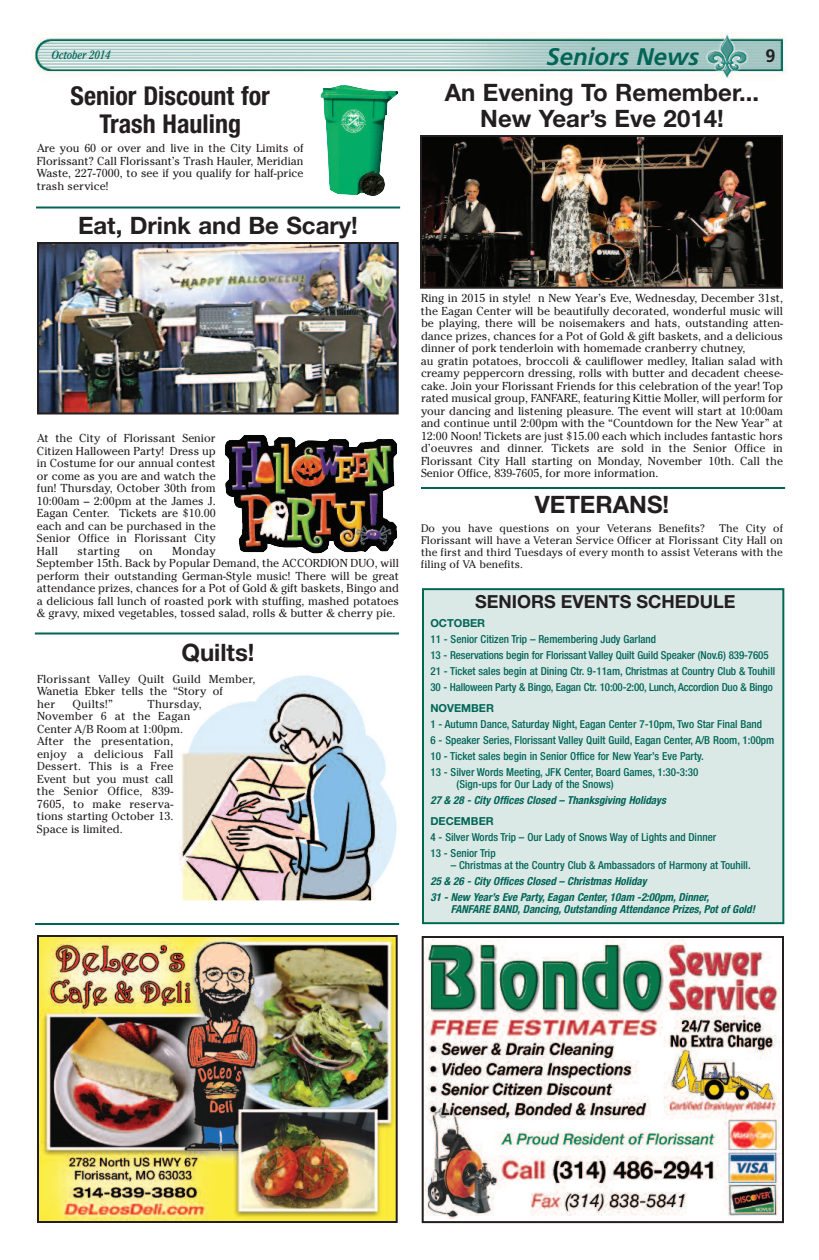
<style>
.page{position:relative;width:819px;height:1260px;background:#fff}
.page>*{position:absolute;margin:0;border:0;box-sizing:border-box;transform-origin:0 0}
.t1{font:700 condensed 26px/28px "Helvetica Neue";color:#231f20;text-align:center}
.t2{font:700 24px/26px "Helvetica Neue";color:#231f20;text-align:center}
.t3{font:italic 700 24px "Frutiger LT Std";color:#006557}
.t4{font:700 18px "Helvetica Neue";color:#231f20}
.t5{font:700 18px "Frutiger LT Std";color:#231f20}
.t6{font:italic condensed 12px "Cheltenham";color:#006557}
.t7{font:11.5px/12.5px "Cheltenham";color:#231f20;text-align:justify}
.t8{font:11.5px/12.5px "Cheltenham";letter-spacing:.02em;color:#231f20}
.t9{font:500 condensed 11px/16px "Helvetica Neue";color:#006557}
.t10{font:italic 700 condensed 11px/16px "Helvetica Neue";color:#006557}
.t11{font:11px/12px "Cheltenham";letter-spacing:.01em;color:#231f20;text-align:justify}
.t12{font:700 11px "Helvetica Neue";color:#006557}
</style>
<div class="page">
<div style="left:424px;top:590px;width:358px;height:332px;background:#dbe9e6"></div>
<div style="left:422px;top:588px;width:362px;height:336px;border:2px solid #006954"></div>
<img style="left:32px;top:33px;width:755px;height:47px">
<img style="left:425px;top:940px;width:356px;height:279px">
<div style="left:422px;top:936px;width:362px;height:287px;border:2px solid #231f20"></div>
<img style="left:40px;top:938px;width:355px;height:282px">
<div style="left:37px;top:935px;width:361px;height:288px;border:2px solid #231f20"></div>
<img style="left:40px;top:245px;width:356px;height:166px">
<div style="left:37px;top:242px;width:362px;height:172px;border:2px solid #231f20"></div>
<img style="left:423px;top:138px;width:357px;height:148px">
<div style="left:420px;top:135px;width:363px;height:154px;border:2px solid #231f20"></div>
<img style="left:320px;top:85px;width:79px;height:111px">
<img style="left:225px;top:434px;width:173px;height:120px">
<img style="left:179px;top:675px;width:218px;height:226px">
<hr style="left:36px;top:206px;width:364px;height:2px;background:#006557">
<hr style="left:35px;top:632px;width:364px;height:2px;background:#006557">
<hr style="left:35px;top:923px;width:364px;height:2px;background:#006557">
<hr style="left:421px;top:487px;width:364px;height:2px;background:#006557">
<p class="t6" style="left:52px;top:51px;width:60px">October 2014</p>
<h2 class="t3" style="left:547px;top:46px;width:154px">Seniors News</h2>
<h3 class="t5" style="left:766px;top:48px;width:12px">9</h3>
<h1 class="t1" style="left:71px;top:84px;width:201px">Senior Discount for<br>Trash Hauling</h1>
<p class="t7" style="left:37px;top:142px;width:268px">Are you 60 or over and live in the City Limits of Florissant? Call Florissant’s Trash Hauler, Meridian Waste, 227-7000, to see if you qualify for half-price trash service!</p>
<h2 class="t2" style="left:78px;top:214px;width:281px">Eat, Drink and Be Scary!</h2>
<p class="t7" style="left:37px;top:432px;width:180px">At the City of Florissant Senior Citizen Halloween Party! Dress up in Costume for our annual contest or come as you are and watch the fun! Thursday, October 30th from 10:00am – 2:00pm at the James J.<br>Eagan Center. Tickets are $10.00 each and can be purchased in the Senior Office in Florissant City Hall</p>
<p class="t7" style="left:37px;top:544px;width:364px;text-align:left;text-indent:135px">Monday<br>September 15th. Back by Popular Demand, the ACCORDION DUO, will perform their outstanding German-Style music! There will be great attendance prizes, chances for a Pot of Gold &amp; gift baskets, Bingo and a delicious fall lunch of roasted pork with stuffing, mashed potatoes &amp; gravy, mixed vegetables, tossed salad, rolls &amp; butter &amp; cherry pie.</p>
<h2 class="t2" style="left:181px;top:642px;width:75px">Quilts!</h2>
<p class="t8" style="left:37px;top:672px;width:220px">Florissant Valley Quilt Guild Member,<br>Wanetia Ebker tells the “Story of<br>her</p>
<p class="t8" style="left:78px;top:544px;width:44px">starting</p>
<p class="t7" style="left:139px;top:544px;width:15px">on</p>
<p class="t7" style="left:73px;top:697px;width:42px">Quilts!”</p>
<p class="t8" style="left:37px;top:697px;width:166px;text-indent:110px">Thursday,<br>November 6 at the Eagan<br>Center A/B Room at 1:00pm.<br>After the presentation, enjoy a delicious Fall<br>Dessert. This is a Free<br>Event but you must call<br>the Senior Office, 839-<br>7605, to make reserva&shy;tions starting October 13.<br>Space is limited.</p>
<h2 class="t2" style="left:445px;top:82px;width:316px">An Evening To Remember...<br>New Year’s Eve 2014!</h2>
<p class="t7" style="left:421px;top:292px;width:364px;text-align:left">Ring in 2015 in style! n New Year’s Eve, Wednesday, December 31st, the Eagan Center will be beautifully decorated, wonderful music will be playing, there will be noisemakers and hats, outstanding atten&shy;dance prizes, chances for a Pot of Gold &amp; gift baskets, and a delicious dinner of pork tenderloin with homemade cranberry chutney,<br>au gratin potatoes, broccoli &amp; cauliflower medley, Italian salad with creamy peppercorn dressing, rolls with butter and decadent cheese&shy;cake. Join your Florissant Friends for this celebration of the year! Top rated musical group, FANFARE, featuring Kittie Moller, will perform for your dancing and listening pleasure. The event will start at 10:00am and continue until 2:00pm with the “Countdown for the New Year” at 12:00 Noon! Tickets are just $15.00 each which includes fantastic hors d’oeuvres and dinner. Tickets are sold in the Senior Office in Florissant City Hall starting on Monday, November 10th. Call the Senior Office, 839-7605, for more information.</p>
<h2 class="t2" style="left:535px;top:494px;width:136px">VETERANS!</h2>
<p class="t11" style="left:421px;top:522px;width:285px">Do you have questions on your Veterans Benefits?</p>
<p class="t11" style="left:421px;top:522px;width:364px;text-indent:298px">The City of Florissant will have a Veteran Service Officer at Florissant City Hall on the first and third Tuesdays of every month to assist Veterans with the filing of VA benefits.</p>
<h3 class="t4" style="left:475px;top:595px;width:262px">SENIORS EVENTS SCHEDULE</h3>
<p class="t12" style="left:430px;top:619px;width:56px">OCTOBER</p>
<p class="t9" style="left:430px;top:632px;width:346px">11 - Senior Citizen Trip – Remembering Judy Garland<br>13 - Reservations begin for Florissant Valley Quilt Guild Speaker (Nov.6) 839-7605<br>21 - Ticket sales begin at Dining Ctr. 9-11am, Christmas at Country Club &amp; Touhill 30 - Halloween Party &amp; Bingo, Eagan Ctr. 10:00-2:00, Lunch, Accordion Duo &amp; Bingo</p>
<p class="t12" style="left:430px;top:704px;width:65px">NOVEMBER</p>
<p class="t9" style="left:430px;top:717px;width:346px">1 - Autumn Dance, Saturday Night, Eagan Center 7-10pm, Two Star Final Band<br>6 - Speaker Series, Florissant Valley Quilt Guild, Eagan Center, A/B Room, 1:00pm 10 - Ticket sales begin in Senior Office for New Year’s Eve Party.<br>13 - Silver Words Meeting, JFK Center, Board Games, 1:30-3:30</p>
<p class="t9" style="left:457px;top:777px;width:159px">(Sign-ups for Our Lady of the Snows)</p>
<p class="t10" style="left:430px;top:793px;width:237px">27 &amp; 28 - City Offices Closed – Thanksgiving Holidays</p>
<p class="t12" style="left:430px;top:817px;width:65px">DECEMBER</p>
<p class="t9" style="left:430px;top:830px;width:287px">4 - Silver Words Trip – Our Lady of Snows Way of Lights and Dinner<br>13 - Senior Trip</p>
<p class="t9" style="left:451px;top:858px;width:302px">– Christmas at the Country Club &amp; Ambassadors of Harmony at Touhill.</p>
<p class="t10" style="left:430px;top:874px;width:280px">25 &amp; 26 - City Offices Closed – Christmas Holiday<br>31 - New Year’s Eve Party, Eagan Center, 10am -2:00pm, Dinner,</p>
<p class="t10" style="left:451px;top:902px;width:306px">FANFARE BAND, Dancing, Outstanding Attendance Prizes, Pot of Gold!</p>
</div>
